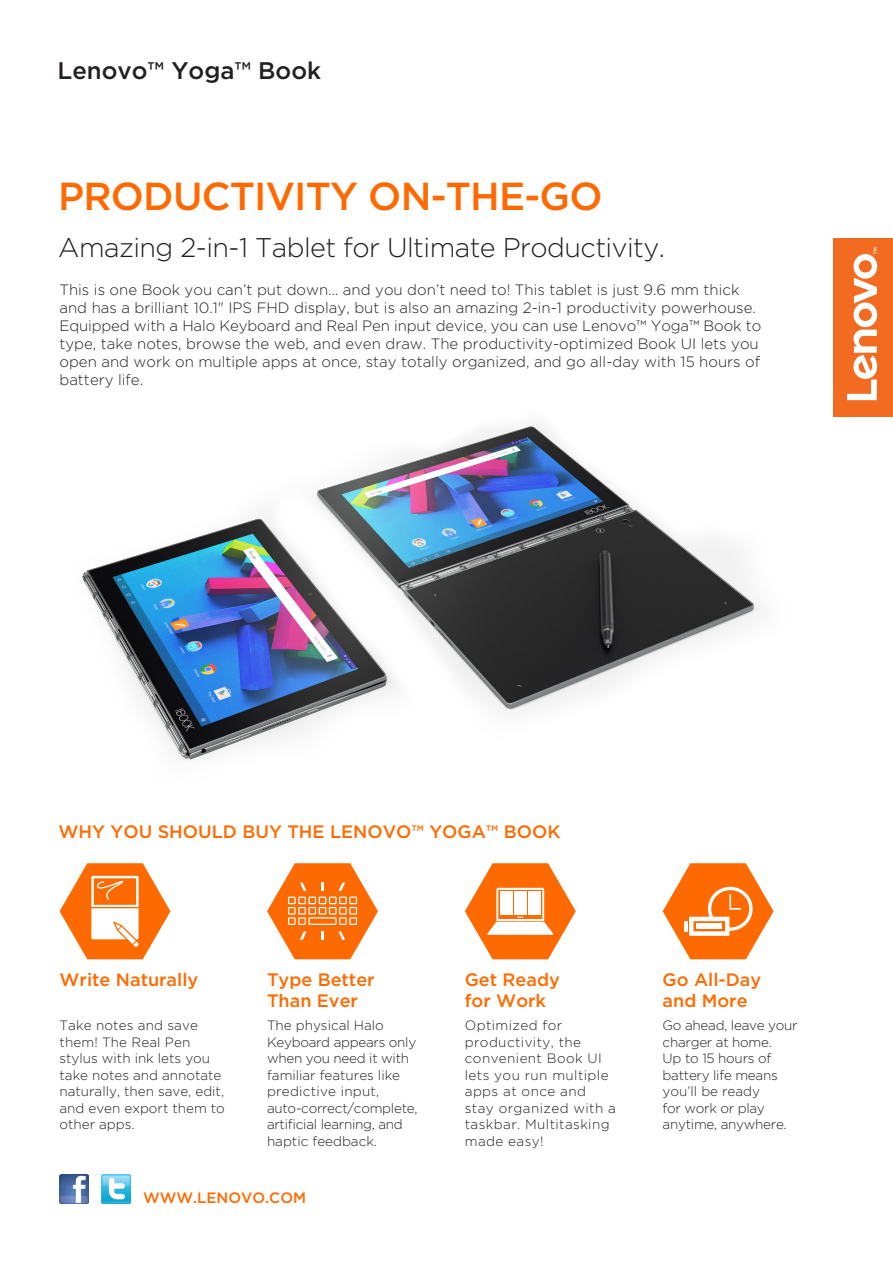
<style>
.page{position:relative;width:893px;height:1263px;background:#fff}
.page>*{position:absolute;margin:0;border:0;box-sizing:border-box;transform-origin:0 0}
.t1{font:500 39px "Gotham";letter-spacing:-.02em;color:#ff6a00}
.t2{font:300 27px "Gotham";letter-spacing:-.02em;color:#231f20}
.t3{font:500 24px "Gotham";color:#231f20}
.t4{font:500 18px/21px "Gotham";color:#ff6a00}
.t5{font:300 15px/18px "Gotham";color:#231f20}
.t6{font:500 15px "Gotham";color:#ff6a00}
.t7{font:300 13.5px/16.5px "Gotham";letter-spacing:-.02em;color:#231f20}
.t8{font:300 13.5px/16.5px "Gotham";color:#231f20}
.t9{font:300 13.5px/16.5px "Gotham";letter-spacing:.03em;color:#231f20}
</style>
<div class="page">
<img style="left:82px;top:424px;width:678px;height:337px">
<img style="left:102px;top:1175px;width:28px;height:28px">
<img style="left:59px;top:1175px;width:29px;height:28px">
<div style="left:833px;top:238px;width:60px;height:179px;background:#f36a21"></div>
<svg style="left:847px;top:248px;width:30px;height:152px"></svg>
<svg style="left:60px;top:863px;width:110px;height:96px"></svg>
<svg style="left:267px;top:863px;width:111px;height:96px"></svg>
<svg style="left:465px;top:863px;width:111px;height:96px"></svg>
<svg style="left:663px;top:863px;width:111px;height:96px"></svg>
<div style="left:696px;top:923px;width:26px;height:6px;background:#fff"></div>
<h3 class="t3" style="left:58px;top:56px;width:265px">Lenovo™ Yoga™ Book</h3>
<h1 class="t1" style="left:58px;top:172px;width:546px">PRODUCTIVITY ON-THE-GO</h1>
<h2 class="t2" style="left:58px;top:231px;width:608px">Amazing 2-in-1 Tablet for Ultimate Productivity.</h2>
<p class="t5" style="left:59px;top:280px;width:703px">This is one Book you can’t put down… and you don’t need to! This tablet is just 9.6 mm thick and has a brilliant 10.1" IPS FHD display, but is also an amazing 2-in-1 productivity powerhouse.<br>Equipped with a Halo Keyboard and Real Pen input device, you can use Lenovo™ Yoga™ Book to type, take notes, browse the web, and even draw. The productivity-optimized Book UI lets you open and work on multiple apps at once, stay totally organized, and go all-day with 15 hours of battery life.</p>
<p class="t4" style="left:58px;top:821px;width:503px">WHY YOU SHOULD BUY THE LENOVO™ YOGA™ BOOK</p>
<p class="t4" style="left:60px;top:969px;width:140px">Write Naturally</p>
<p class="t4" style="left:267px;top:969px;width:109px">Type Better<br>Than Ever</p>
<p class="t4" style="left:465px;top:969px;width:97px">Get Ready for Work</p>
<p class="t4" style="left:663px;top:969px;width:100px">Go All-Day and More</p>
<p class="t8" style="left:60px;top:1017px;width:167px">Take notes and save them! The Real Pen stylus with ink lets you take notes and annotate naturally, then save, edit, and even export them to other apps.</p>
<p class="t7" style="left:267px;top:1017px;width:152px">The physical Halo<br>Keyboard appears only when you need it with familiar features like predictive input, auto-correct/complete, artificial learning, and haptic feedback.</p>
<p class="t9" style="left:465px;top:1017px;width:153px">Optimized for productivity, the convenient Book UI lets you run multiple apps at once and stay organized with a taskbar. Multitasking made easy!</p>
<p class="t7" style="left:663px;top:1017px;width:136px">Go ahead, leave your charger at home.<br>Up to 15 hours of battery life means you’ll be ready<br>for work or play anytime, anywhere.</p>
<p class="t6" style="left:143px;top:1189px;width:165px">WWW.LENOVO.COM</p>
</div>
